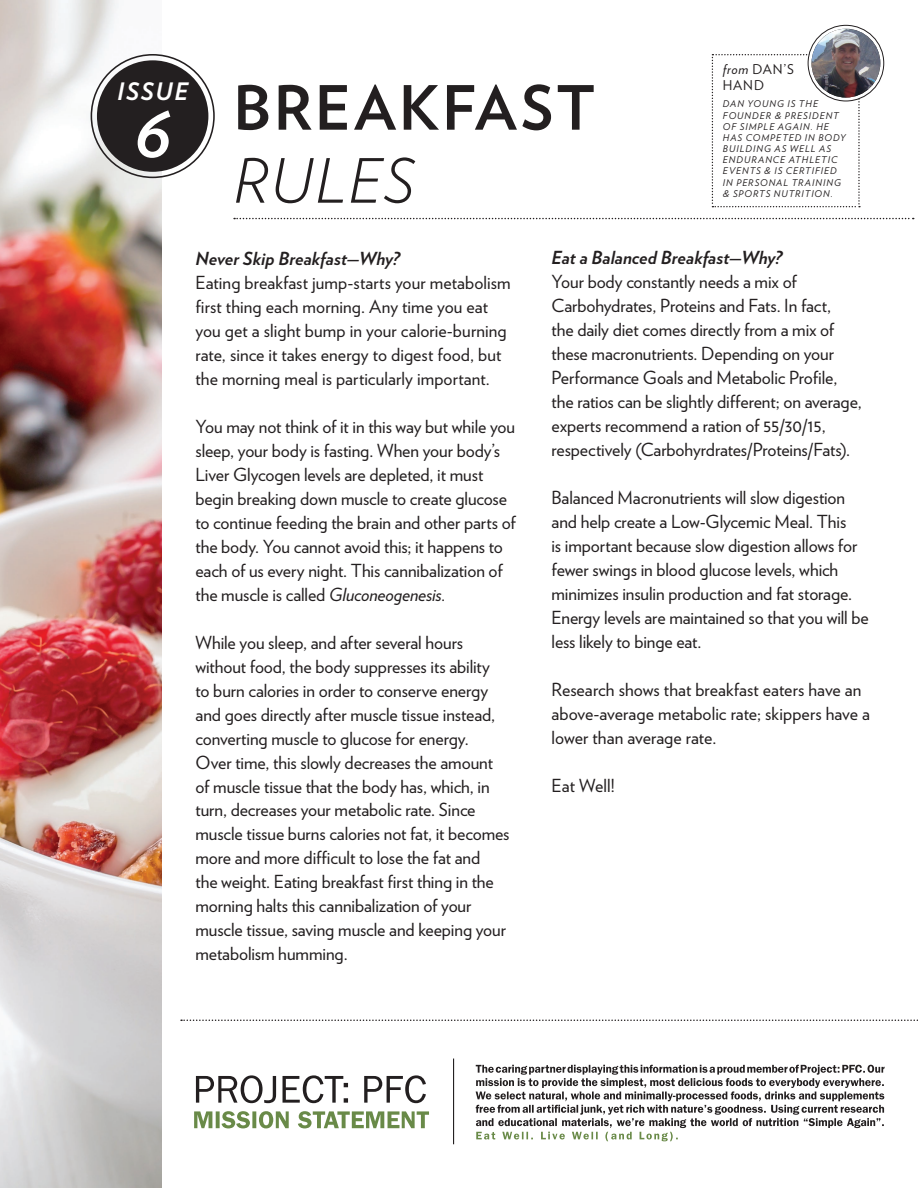
<style>
.page{position:relative;width:918px;height:1188px;background:#fff}
.page>*{position:absolute;margin:0;border:0;box-sizing:border-box;transform-origin:0 0}
.t1{font:italic 700 61.5px "Verlag";color:#fff}
.t2{font:700 60.9px "Verlag";letter-spacing:.045em;color:#231f20}
.t3{font:italic 300 60.9px "Verlag";letter-spacing:.035em;color:#231f20}
.t4{font:italic 700 24px "Verlag";letter-spacing:.08em;color:#fff}
.t5{font:18px/24px "Verlag";letter-spacing:-.005em;color:#231f20}
.t6{font:italic 700 18px "Verlag";letter-spacing:.005em;color:#231f20}
.t7{font:13.5px/16.2px "Verlag";letter-spacing:.065em;color:#231f20}
.t8{font:italic 9.3px/11.1px "Verlag";letter-spacing:.11em;color:#231f20}
.s1{font-style:italic}
</style>
<div class="page">
<img style="left:0;top:0;width:162px;height:1188px">
<svg style="left:712px;top:54px;width:148px;height:153px"></svg>
<div style="left:97px;top:60px;width:111px;height:112px;background:#231f20;border-radius:50%"></div>
<div style="left:91px;top:54px;width:124px;height:124px;border:2px solid #231f20;border-radius:50%"></div>
<svg style="left:234px;top:218px;width:680px;height:1px"></svg>
<svg style="left:181px;top:1020px;width:737px;height:1px"></svg>
<svg style="left:808px;top:25px;width:76px;height:76px"></svg>
<div style="left:808px;top:25px;width:76px;height:76px;border:1px solid #231f20;border-radius:50%"></div>
<img style="left:812px;top:29px;width:68px;height:69px;border-radius:34px">
<svg style="left:194px;top:1111px;width:235px;height:17px"></svg>
<svg style="left:196px;top:1075px;width:230px;height:28px"></svg>
<hr style="left:453px;top:1059px;width:1px;height:85px;background:#231f20">
<svg style="left:476px;top:1065px;width:409px;height:76px"></svg>
<h3 class="t4" style="left:117px;top:72px;width:73px">ISSUE</h3>
<h1 class="t1" style="left:134px;top:86px;width:39px">6</h1>
<h2 class="t2" style="left:233px;top:60px;width:363px">BREAKFAST</h2>
<h2 class="t3" style="left:233px;top:134px;width:182px">RULES</h2>
<p class="t7" style="left:723px;top:60px;width:73px"><span class="s1">from</span> DAN’S<br>HAND</p>
<p class="t8" style="left:723px;top:98px;width:124px">DAN YOUNG IS THE<br>FOUNDER &amp; PRESIDENT<br>OF SIMPLE AGAIN. HE<br>HAS COMPETED IN BODY<br>BUILDING AS WELL AS<br>ENDURANCE ATHLETIC<br>EVENTS &amp; IS CERTIFIED<br>IN PERSONAL TRAINING &amp; SPORTS NUTRITION.</p>
<p class="t6" style="left:195px;top:244px;width:206px">Never Skip Breakfast—Why?</p>
<p class="t5" style="left:195px;top:269px;width:317px">Eating breakfast jump-starts your metabolism first thing each morning. Any time you eat you get a slight bump in your calorie-burning rate, since it takes energy to digest food, but the morning meal is particularly important.</p>
<p class="t5" style="left:195px;top:413px;width:322px">You may not think of it in this way but while you sleep, your body is fasting. When your body’s Liver Glycogen levels are depleted, it must begin breaking down muscle to create glucose to continue feeding the brain and other parts of the body. You cannot avoid this; it happens to each of us every night. This cannibalization of the muscle is called <span class="s1">Gluconeogenesis.</span></p>
<p class="t5" style="left:195px;top:629px;width:316px">While you sleep, and after several hours without food, the body suppresses its ability<br>to burn calories in order to conserve energy and goes directly after muscle tissue instead, converting muscle to glucose for energy.<br>Over time, this slowly decreases the amount of muscle tissue that the body has, which, in turn, decreases your metabolic rate. Since muscle tissue burns calories not fat, it becomes more and more difficult to lose the fat and<br>the weight. Eating breakfast first thing in the morning halts this cannibalization of your muscle tissue, saving muscle and keeping your metabolism humming.</p>
<p class="t6" style="left:552px;top:244px;width:232px">Eat a Balanced Breakfast—Why?</p>
<p class="t5" style="left:552px;top:269px;width:312px">Your body constantly needs a mix of Carbohydrates, Proteins and Fats. In fact,<br>the daily diet comes directly from a mix of these macronutrients. Depending on your Performance Goals and Metabolic Profile, the ratios can be slightly different; on average, experts recommend a ration of 55/30/15, respectively (Carbohyrdrates/Proteins/Fats).</p>
<p class="t5" style="left:552px;top:485px;width:319px">Balanced Macronutrients will slow digestion and help create a Low-Glycemic Meal. This<br>is important because slow digestion allows for fewer swings in blood glucose levels, which minimizes insulin production and fat storage.<br>Energy levels are maintained so that you will be less likely to binge eat.</p>
<p class="t5" style="left:552px;top:677px;width:320px">Research shows that breakfast eaters have an above-average metabolic rate; skippers have a lower than average rate.</p>
<p class="t5" style="left:552px;top:773px;width:65px">Eat Well!</p>
</div>
